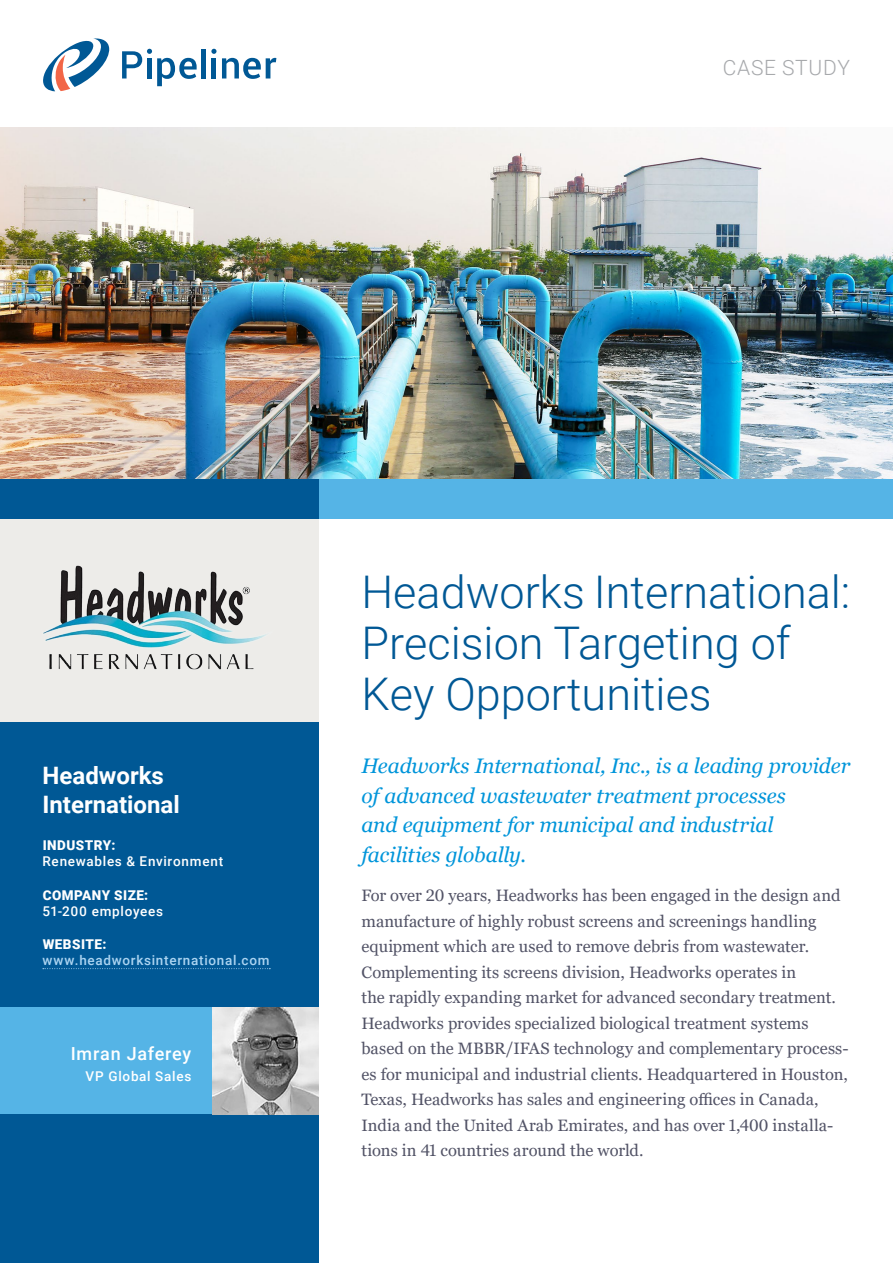
<style>
.page{position:relative;width:893px;height:1263px;background:#fff}
.page>*{position:absolute;margin:0;border:0;box-sizing:border-box;transform-origin:0 0}
.Headline_H1{font:300 45px/51px "Roboto";color:#005895}
.LC_-_Headline_H1{font:700 24px/28.8px "Roboto";color:#fff}
.Important_Text{font:italic 21px/29.4px "Georgia";letter-spacing:-.005em;color:#0095da}
.t1{font:300 21px "Roboto";letter-spacing:.035em;color:#a7a9ac}
.LC_-_Name{font:500 18px "Roboto";letter-spacing:.04em;color:#fff}
.Default_text_flow{font:16.5px/25.5px "Georgia";letter-spacing:.005em;color:#525366}
.LC_-_Default_text{font:500 13.5px "Roboto";letter-spacing:.055em;color:#fff}
.LC_-_Default_text-2{font:500 13.5px "Roboto";letter-spacing:.055em;color:#acd4f1}
.LC_-_Headline_H2{font:900 13.5px "Roboto";letter-spacing:.035em;color:#fff}
</style>
<div class="page">
<div style="left:0;top:1114px;width:319px;height:149px;background:#005895"></div>
<div style="left:0;top:515px;width:319px;height:208px;background:#edece9"></div>
<img style="left:0;top:128px;width:893px;height:352px">
<div style="left:319px;top:480px;width:574px;height:39px;background:#55b4e6"></div>
<div style="left:0;top:480px;width:319px;height:39px;background:#005895"></div>
<div style="left:0;top:723px;width:319px;height:285px;background:#005895"></div>
<svg style="left:43px;top:968px;width:227px;height:1px"></svg>
<svg style="left:43px;top:38px;width:67px;height:53px"></svg>
<div style="left:201px;top:49px;width:5px;height:29px;background:#005895"></div>
<svg style="left:122px;top:49px;width:75px;height:37px"></svg>
<svg style="left:211px;top:49px;width:65px;height:30px"></svg>
<img style="left:43px;top:565px;width:223px;height:105px">
<div style="left:0;top:1008px;width:213px;height:106px;background:#55b4e6"></div>
<img style="left:213px;top:1008px;width:106px;height:106px">
<p class="t1" style="left:723px;top:53px;width:129px">CASE STUDY</p>
<p class="LC_-_Headline_H1" style="left:43px;top:760px;width:139px">Headworks<br>International</p>
<p class="LC_-_Headline_H2" style="left:43px;top:836px;width:74px">INDUSTRY:</p>
<p class="LC_-_Default_text" style="left:43px;top:852px;width:182px">Renewables &amp; Environment</p>
<p class="LC_-_Headline_H2" style="left:43px;top:885px;width:107px">COMPANY SIZE:</p>
<p class="LC_-_Default_text" style="left:43px;top:901px;width:122px">51-200 employees</p>
<p class="LC_-_Headline_H2" style="left:43px;top:935px;width:65px">WEBSITE:</p>
<p class="LC_-_Default_text-2" style="left:43px;top:951px;width:229px">www.headworksinternational.com</p>
<p class="LC_-_Name" style="left:71px;top:1041px;width:122px">Imran Jaferey</p>
<p class="LC_-_Default_text" style="left:86px;top:1066px;width:107px">VP Global Sales</p>
<p class="Headline_H1" style="left:361px;top:565px;width:490px">Headworks International:<br>Precision Targeting of<br>Key Opportunities</p>
<p class="Important_Text" style="left:361px;top:751px;width:490px">Headworks International, Inc., is a leading provider of advanced wastewater treatment processes<br>and equipment for municipal and industrial facilities globally.</p>
<p class="Default_text_flow" style="left:361px;top:883px;width:489px">For over 20 years, Headworks has been engaged in the design and manufacture of highly robust screens and screenings handling equipment which are used to remove debris from wastewater.<br>Complementing its screens division, Headworks operates in<br>the rapidly expanding market for advanced secondary treatment.<br>Headworks provides specialized biological treatment systems based on the MBBR/IFAS technology and complementary process&shy;es for municipal and industrial clients. Headquartered in Houston, Texas, Headworks has sales and engineering offices in Canada, India and the United Arab Emirates, and has over 1,400 installa&shy;tions in 41 countries around the world.</p>
</div>
